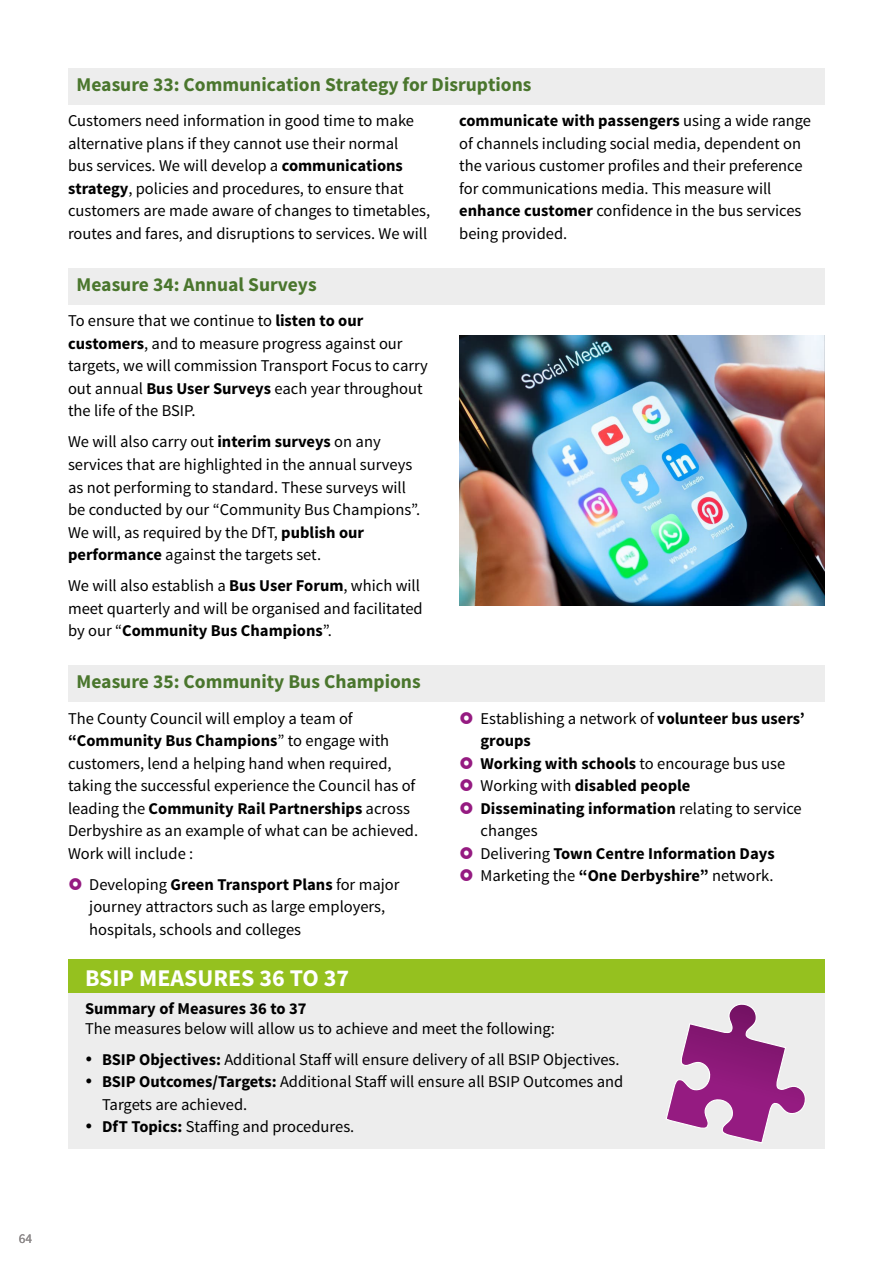
<style>
.page{position:relative;width:893px;height:1263px;background:#fff}
.page>*{position:absolute;margin:0;border:0;box-sizing:border-box;transform-origin:0 0}
.BSIP_headers{font:700 24px "Source Sans Pro";color:#fff}
.measures{font:700 19.5px "Source Sans Pro";color:#4a762d}
.body_text{font:16.5px/22.5px "Source Sans Pro";color:#000}
.emphasis_text{font:700 16.5px/22.5px "Source Sans Pro";color:#000}
.emphasis_text-2{font:16.5px "Source Sans Pro";color:#000}
.t1{font:13.5px "Source Sans Pro";color:#8b8788}
.s1{font-weight:700}
.s2{font-weight:400}
</style>
<div class="page">
<div style="left:68px;top:68px;width:757px;height:37px;background:#ededed"></div>
<div style="left:68px;top:268px;width:757px;height:37px;background:#ededed"></div>
<img style="left:459px;top:336px;width:366px;height:270px">
<div style="left:68px;top:665px;width:757px;height:37px;background:#ededed"></div>
<div style="left:68px;top:959px;width:757px;height:37px;background:#95c11f"></div>
<div style="left:68px;top:993px;width:757px;height:46px;background:#ededed"></div>
<div style="left:68px;top:1013px;width:757px;height:46px;background:#ededed"></div>
<div style="left:68px;top:1044px;width:757px;height:37px;background:#ededed"></div>
<div style="left:68px;top:1066px;width:757px;height:60px;background:#ededed"></div>
<div style="left:68px;top:1111px;width:757px;height:38px;background:#ededed"></div>
<svg style="left:666px;top:1004px;width:140px;height:139px"></svg>
<p class="measures" style="left:77px;top:72px;width:456px">Measure 33: Communication Strategy for Disruptions</p>
<p class="body_text" style="left:68px;top:110px;width:364px">Customers need information in good time to make alternative plans if they cannot use their normal<br>bus services. We will develop a <span class="s1">communications strategy</span>, policies and procedures, to ensure that customers are made aware of changes to timetables, routes and fares, and disruptions to services. We will</p>
<p class="body_text" style="left:459px;top:110px;width:353px"><span class="s1">communicate with passengers</span> using a wide range of channels including social media, dependent on the various customer profiles and their preference for communications media. This measure will <span class="s1">enhance customer</span> confidence in the bus services being provided.</p>
<p class="measures" style="left:77px;top:272px;width:242px">Measure 34: Annual Surveys</p>
<p class="body_text" style="left:68px;top:310px;width:361px">To ensure that we continue to <span class="s1">listen to our customers</span>, and to measure progress against our targets, we will commission Transport Focus to carry out annual <span class="s1">Bus User Surveys</span> each year throughout the life of the BSIP.</p>
<p class="body_text" style="left:68px;top:431px;width:354px">We will also carry out <span class="s1">interim surveys</span> on any services that are highlighted in the annual surveys as not performing to standard. These surveys will be conducted by our “Community Bus Champions”.<br>We will, as required by the DfT, <span class="s1">publish our performance</span> against the targets set.</p>
<p class="body_text" style="left:68px;top:575px;width:356px">We will also establish a <span class="s1">Bus User Forum</span>, which will meet quarterly and will be organised and facilitated by our “<span class="s1">Community Bus Champions</span>”.</p>
<p class="measures" style="left:77px;top:669px;width:346px">Measure 35: Community Bus Champions</p>
<p class="body_text" style="left:68px;top:707px;width:352px">The County Council will employ a team of <span class="s1">“Community Bus Champions</span>” to engage with customers, lend a helping hand when required, taking the successful experience the Council has of leading the <span class="s1">Community Rail Partnerships</span> across Derbyshire as an example of what can be achieved.<br>Work will include :</p>
<p class="body_text" style="left:89px;top:873px;width:312px">Developing <span class="s1">Green Transport Plans</span> for major journey attractors such as large employers, hospitals, schools and colleges</p>
<p class="emphasis_text" style="left:480px;top:707px;width:326px"><span class="s2">Establishing a network of</span> volunteer bus users’ groups</p>
<p class="emphasis_text" style="left:480px;top:752px;width:306px">Working with schools <span class="s2">to encourage bus use</span></p>
<p class="emphasis_text" style="left:480px;top:775px;width:211px"><span class="s2">Working with</span> disabled people</p>
<p class="emphasis_text" style="left:480px;top:797px;width:323px">Disseminating information <span class="s2">relating to service changes</span></p>
<p class="emphasis_text" style="left:480px;top:842px;width:296px"><span class="s2">Delivering</span> Town Centre Information Days</p>
<p class="body_text" style="left:480px;top:865px;width:295px">Marketing the <span class="s1">“One Derbyshire”</span> network.</p>
<p class="BSIP_headers" style="left:85px;top:962px;width:266px">BSIP MEASURES 36 TO 37</p>
<p class="emphasis_text" style="left:85px;top:998px;width:223px">Summary of Measures 36 to 37</p>
<p class="emphasis_text-2" style="left:85px;top:1018px;width:471px">The measures below will allow us to achieve and meet the following:</p>
<p class="body_text" style="left:102px;top:1048px;width:519px"><span class="s1">BSIP Objectives:</span> Additional Staff will ensure delivery of all BSIP Objectives.</p>
<p class="body_text" style="left:102px;top:1071px;width:523px"><span class="s1">BSIP Outcomes/Targets:</span> Additional Staff will ensure all BSIP Outcomes and<br>Targets are achieved.</p>
<p class="body_text" style="left:102px;top:1116px;width:254px"><span class="s1">DfT Topics:</span> Staffing and procedures.</p>
<p class="t1" style="left:19px;top:1230px;width:15px">64</p>
</div>
